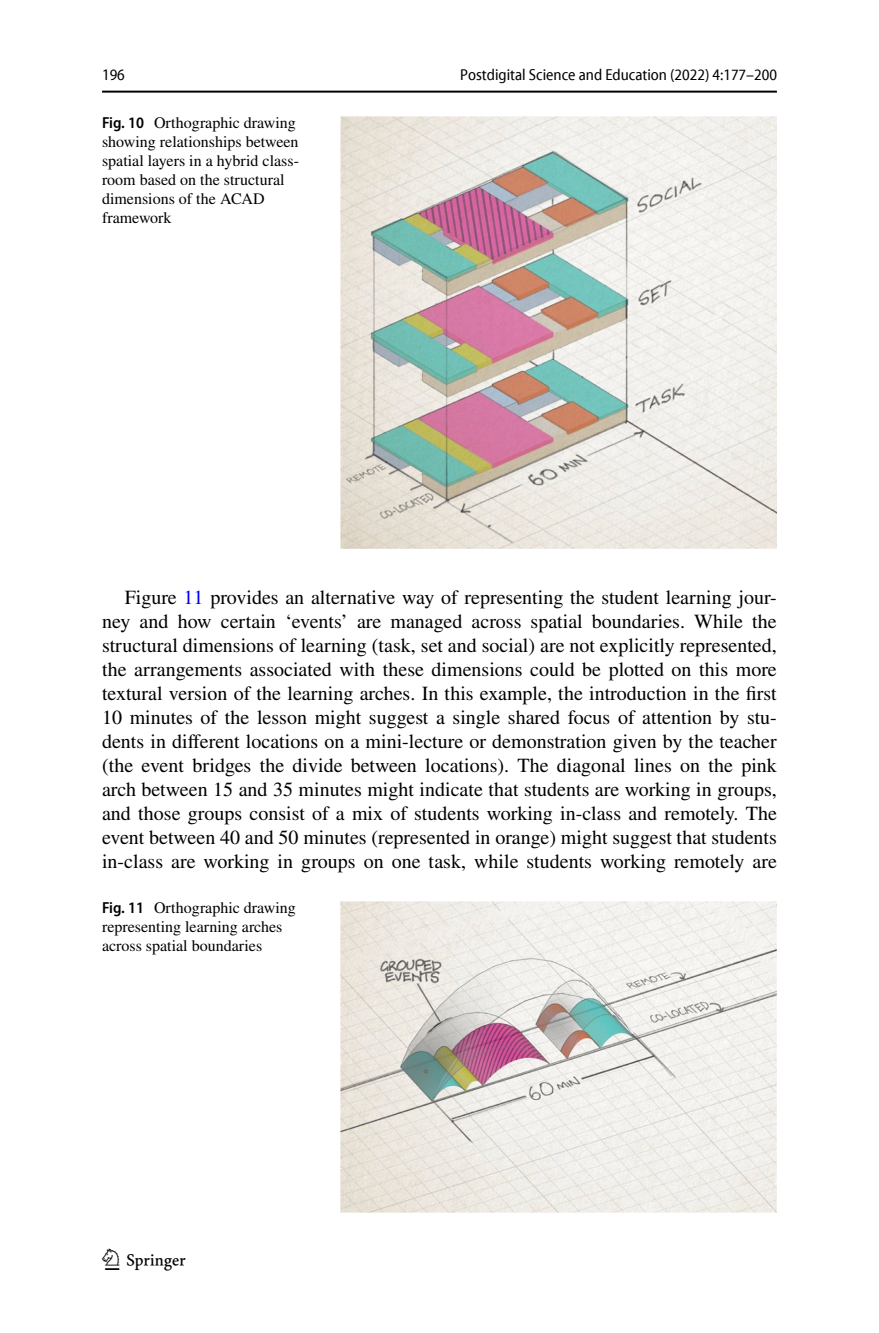
<style>
.page{position:relative;width:879px;height:1333px;background:#fff}
.page>*{position:absolute;margin:0;border:0;box-sizing:border-box;transform-origin:0 0}
.t1{font:30px "Springnew Regular 4";color:#000}
.t2{font:20px/24px "STIX";color:#000;text-align:justify}
.t3{font:16px/19px "STIX";color:#000}
.t4{font:semi-condensed 16px "Myriad Pro Unic";color:#000}
.s1{font-family:"Myriad Pro";font-weight:600;font-stretch:semi-condensed}
.s2{color:#00f}
</style>
<div class="page">
<hr style="left:102px;top:91px;width:675px;height:2px;background:#000">
<img style="left:340px;top:116px;width:437px;height:432px">
<img style="left:340px;top:901px;width:437px;height:311px">
<p class="t4" style="left:102px;top:69px;width:24px">196</p>
<p class="t4" style="left:460px;top:69px;width:318px">Postdigital Science and Education (2022) 4:177–200</p>
<p class="t3" style="left:102px;top:114px;width:198px"><span class="s1">Fig. 10</span> Orthographic drawing showing relationships between spatial layers in a hybrid class&shy;room based on the structural dimensions of the ACAD framework</p>
<p class="t2" style="left:102px;top:586px;width:676px;text-indent:23px">Figure <span class="s2">11</span> provides an alternative way of representing the student learning jour&shy;ney and how certain ‘events’ are managed across spatial boundaries. While the structural dimensions of learning (task, set and social) are not explicitly represented, the arrangements associated with these dimensions could be plotted on this more textural version of the learning arches. In this example, the introduction in the first 10 minutes of the lesson might suggest a single shared focus of attention by stu&shy;dents in different locations on a mini-lecture or demonstration given by the teacher (the event bridges the divide between locations). The diagonal lines on the pink arch between 15 and 35 minutes might indicate that students are working in groups, and those groups consist of a mix of students working in-class and remotely. The event between 40 and 50 minutes (represented in orange) might suggest that students in-class are working in groups on one task, while students working remotely are</p>
<p class="t3" style="left:102px;top:899px;width:195px"><span class="s1">Fig. 11</span> Orthographic drawing representing learning arches across spatial boundaries</p>
<h1 class="t1" style="left:105px;top:1248px;width:83px">1 3</h1>
</div>
